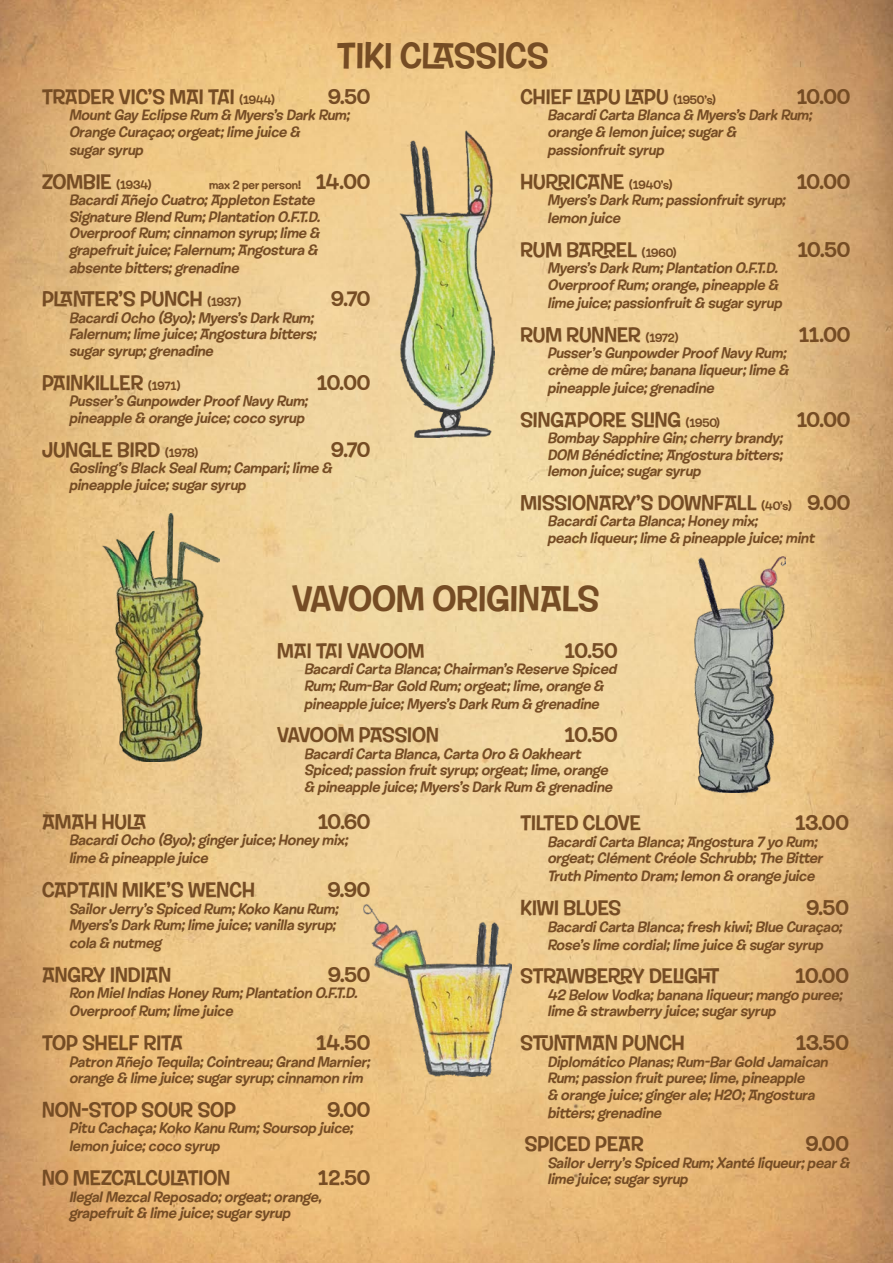
<style>
.page{position:relative;width:893px;height:1263px;background:#fff}
.page>*{position:absolute;margin:0;border:0;box-sizing:border-box;transform-origin:0 0}
.t1{font:36px "Shag Expert Lounge";color:#754c24}
.t2{font:21px "Shag Expert Lounge";color:#754c24}
.t3{font:italic 15px/16.5px "Shag Expert Lounge";letter-spacing:-.01em;color:#754c24}
.t4{font:12px "Shag Expert Lounge";color:#754c24}
.s1{font-size:12px}
.s2{font-size:21px}
</style>
<div class="page">
<img style="left:0;top:0;width:893px;height:1263px">
<img style="left:400px;top:130px;width:95px;height:308px">
<img style="left:102px;top:513px;width:117px;height:249px">
<img style="left:694px;top:557px;width:92px;height:235px">
<img style="left:364px;top:904px;width:147px;height:173px">
<h1 class="t1" style="left:337px;top:35px;width:213px">TIKI CLASSICS</h1>
<h2 class="t2" style="left:42px;top:85px;width:235px">TRADER VIC’S MAI TAI <span class="s1">(1944)</span></h2>
<h2 class="t2" style="left:328px;top:85px;width:44px">9.50</h2>
<p class="t3" style="left:69px;top:107px;width:285px">Mount Gay Eclipse Rum &amp; Myers’s Dark Rum;<br>Orange Curaçao;orgeat;lime juice &amp;</p>
<p class="t3" style="left:69px;top:142px;width:79px">sugarsyrup</p>
<h2 class="t2" style="left:42px;top:170px;width:111px">ZOMBIE <span class="s1">(1934)</span></h2>
<p class="t4" style="left:209px;top:178px;width:163px">max 2 per person! <span class="s2">14.00</span></p>
<p class="t3" style="left:69px;top:192px;width:256px">BacardiAñejo Cuatro;Appleton Estate Signature Blend Rum;Plantation O.F.T.D.<br>OverproofRum;cinnamon syrup;lime &amp; grapefruit juice;Falernum;Angostura &amp;</p>
<p class="t3" style="left:69px;top:260px;width:174px">absente bitters;grenadine</p>
<h2 class="t2" style="left:42px;top:288px;width:201px">PLANTER’S PUNCH <span class="s1">(1937)</span></h2>
<h2 class="t2" style="left:331px;top:288px;width:41px">9.70</h2>
<p class="t3" style="left:69px;top:310px;width:252px">BacardiOcho (8yo);Myers’s Dark Rum;<br>Falernum;lime juice;Angostura bitters; sugarsyrup;grenadine</p>
<h2 class="t2" style="left:42px;top:371px;width:140px">PAINKILLER <span class="s1">(1971)</span></h2>
<h2 class="t2" style="left:317px;top:371px;width:55px">10.00</h2>
<p class="t3" style="left:69px;top:393px;width:243px">Pusser’s GunpowderProofNavy Rum; pineapple &amp; orange juice;coco syrup</p>
<h2 class="t2" style="left:42px;top:438px;width:158px">JUNGLE BIRD <span class="s1">(1978)</span></h2>
<h2 class="t2" style="left:331px;top:438px;width:41px">9.70</h2>
<p class="t3" style="left:69px;top:460px;width:267px">Gosling ’s Black SealRum;Campari;lime &amp; pineapple juice;sugarsyrup</p>
<h2 class="t2" style="left:520px;top:85px;width:197px">CHIEF LAPU LAPU <span class="s1">(1950’s)</span></h2>
<h2 class="t2" style="left:797px;top:85px;width:55px">10.00</h2>
<p class="t3" style="left:547px;top:107px;width:269px">BacardiCarta Blanca &amp; Myers’s Dark Rum; orange &amp; lemon juice;sugar&amp;</p>
<p class="t3" style="left:547px;top:142px;width:121px">passionfruit syrup</p>
<h2 class="t2" style="left:520px;top:170px;width:154px">HURRICANE <span class="s1">(1940’s)</span></h2>
<h2 class="t2" style="left:797px;top:170px;width:55px">10.00</h2>
<p class="t3" style="left:547px;top:191px;width:242px;line-height:18px">Myers’s Dark Rum;passionfruit syrup; lemon juice</p>
<h2 class="t2" style="left:520px;top:238px;width:158px">RUM BARREL <span class="s1">(1960)</span></h2>
<h2 class="t2" style="left:797px;top:238px;width:55px">10.50</h2>
<p class="t3" style="left:547px;top:260px;width:235px">Myers’s Dark Rum;Plantation O.F.T.D.<br>OverproofRum;orange,pineapple &amp;</p>
<p class="t3" style="left:547px;top:295px;width:239px">lime juice;passionfruit &amp; sugarsyrup</p>
<h2 class="t2" style="left:520px;top:323px;width:160px">RUM RUNNER <span class="s1">(1972)</span></h2>
<h2 class="t2" style="left:799px;top:323px;width:53px">11.00</h2>
<p class="t3" style="left:547px;top:345px;width:246px">Pusser’s GunpowderProofNavy Rum; crème de mûre;banana liqueur;lime &amp;</p>
<p class="t3" style="left:547px;top:380px;width:171px">pineapple juice;grenadine</p>
<h2 class="t2" style="left:520px;top:408px;width:201px">SINGAPORE SLING <span class="s1">(1950)</span></h2>
<h2 class="t2" style="left:797px;top:408px;width:55px">10.00</h2>
<p class="t3" style="left:547px;top:430px;width:240px;text-align:justify">Bombay Sapphire Gin;cherry brandy; DOM Bénédictine;Angostura bitters; lemon juice;sugarsyrup</p>
<h2 class="t2" style="left:520px;top:491px;width:332px">MISSIONARY’S DOWNFALL <span class="s1">(40’s)</span> 9.00</h2>
<p class="t3" style="left:547px;top:513px;width:272px">BacardiCarta Blanca;Honey mix;<br>peach liqueur;lime &amp; pineapple juice;mint</p>
<h1 class="t1" style="left:292px;top:578px;width:309px">VAVOOM ORIGINALS</h1>
<h2 class="t2" style="left:277px;top:639px;width:149px">MAI TAI VAVOOM</h2>
<h2 class="t2" style="left:565px;top:639px;width:55px">10.50</h2>
<p class="t3" style="left:304px;top:661px;width:317px">BacardiCarta Blanca;Chairman’s Reserve Spiced<br>Rum;Rum-BarGold Rum;orgeat;lime,orange &amp;</p>
<p class="t3" style="left:304px;top:695px;width:299px">pineapple juice;Myers’s Dark Rum &amp; grenadine</p>
<h2 class="t2" style="left:277px;top:723px;width:163px">VAVOOM PASSION</h2>
<h2 class="t2" style="left:565px;top:723px;width:55px">10.50</h2>
<p class="t3" style="left:304px;top:746px;width:313px">BacardiCarta Blanca,Carta Oro &amp; Oakheart<br>Spiced;passion fruit syrup;orgeat;lime,orange &amp; pineapple juice;Myers’s Dark Rum &amp; grenadine</p>
<h2 class="t2" style="left:42px;top:810px;width:106px">AMAH HULA</h2>
<h2 class="t2" style="left:318px;top:810px;width:54px">10.60</h2>
<p class="t3" style="left:69px;top:831px;width:283px;line-height:18px">BacardiOcho (8yo);gingerjuice;Honey mix; lime &amp; pineapple juice</p>
<h2 class="t2" style="left:42px;top:878px;width:214px">CAPTAIN MIKE’S WENCH</h2>
<h2 class="t2" style="left:328px;top:878px;width:44px">9.90</h2>
<p class="t3" style="left:69px;top:900px;width:274px">SailorJerry ’s Spiced Rum;Koko Kanu Rum;<br>Myers’s Dark Rum;lime juice;vanilla syrup;</p>
<p class="t3" style="left:69px;top:935px;width:94px">cola &amp; nutmeg</p>
<h2 class="t2" style="left:42px;top:963px;width:131px">ANGRY INDIAN</h2>
<h2 class="t2" style="left:328px;top:963px;width:44px">9.50</h2>
<p class="t3" style="left:69px;top:984px;width:293px;line-height:18px">Ron MielIndias Honey Rum;Plantation O.F.T.D.<br>OverproofRum;lime juice</p>
<h2 class="t2" style="left:42px;top:1031px;width:142px">TOP SHELF RITA</h2>
<h2 class="t2" style="left:316px;top:1031px;width:56px">14.50</h2>
<p class="t3" style="left:69px;top:1053px;width:305px">Patron Añejo Tequila;Cointreau;Grand Marnier; orange &amp; lime juice;sugarsyrup;cinnamon rim</p>
<h2 class="t2" style="left:42px;top:1098px;width:195px">NON-STOP SOUR SOP</h2>
<h2 class="t2" style="left:327px;top:1098px;width:45px">9.00</h2>
<p class="t3" style="left:69px;top:1119px;width:288px;line-height:18px">Pitu Cachaça;Koko Kanu Rum;Soursop juice; lemon juice;coco syrup</p>
<h2 class="t2" style="left:42px;top:1166px;width:190px">NO MEZCALCULATION</h2>
<h2 class="t2" style="left:318px;top:1166px;width:54px">12.50</h2>
<p class="t3" style="left:69px;top:1188px;width:257px">IlegalMezcalReposado;orgeat;orange, grapefruit &amp; lime juice;sugarsyrup</p>
<h2 class="t2" style="left:520px;top:811px;width:122px">TILTED CLOVE</h2>
<h2 class="t2" style="left:795px;top:811px;width:55px">13.00</h2>
<p class="t3" style="left:547px;top:834px;width:280px">BacardiCarta Blanca;Angostura 7 yo Rum; orgeat;Clément Créole Schrubb;The Bitter</p>
<p class="t3" style="left:547px;top:868px;width:272px">Truth Pimento Dram;lemon &amp; orange juice</p>
<h2 class="t2" style="left:520px;top:896px;width:102px">KIWI BLUES</h2>
<h2 class="t2" style="left:806px;top:896px;width:44px">9.50</h2>
<p class="t3" style="left:547px;top:918px;width:299px;line-height:18px">BacardiCarta Blanca;fresh kiwi;Blue Curaçao;<br>Rose’s lime cordial;lime juice &amp; sugarsyrup</p>
<h2 class="t2" style="left:520px;top:964px;width:201px">STRAWBERRY DELIGHT</h2>
<h2 class="t2" style="left:795px;top:964px;width:55px">10.00</h2>
<p class="t3" style="left:547px;top:987px;width:299px">42 Below Vodka;banana liqueur;mango puree; lime &amp; strawberry juice;sugarsyrup</p>
<h2 class="t2" style="left:520px;top:1031px;width:166px">STUNTMAN PUNCH</h2>
<h2 class="t2" style="left:796px;top:1031px;width:55px">13.50</h2>
<p class="t3" style="left:547px;top:1053px;width:285px">Diplomático Planas;Rum-BarGold Jamaican<br>Rum;passion fruit puree;lime,pineapple<br>&amp; orange juice;gingerale;H2O;Angostura</p>
<p class="t3" style="left:547px;top:1104px;width:118px">bitters;grenadine</p>
<h2 class="t2" style="left:525px;top:1132px;width:121px">SPICED PEAR</h2>
<h2 class="t2" style="left:806px;top:1132px;width:45px">9.00</h2>
<p class="t3" style="left:547px;top:1155px;width:307px">SailorJerry ’s Spiced Rum;Xanté liqueur;pear&amp; lime juice;sugarsyrup</p>
</div>
